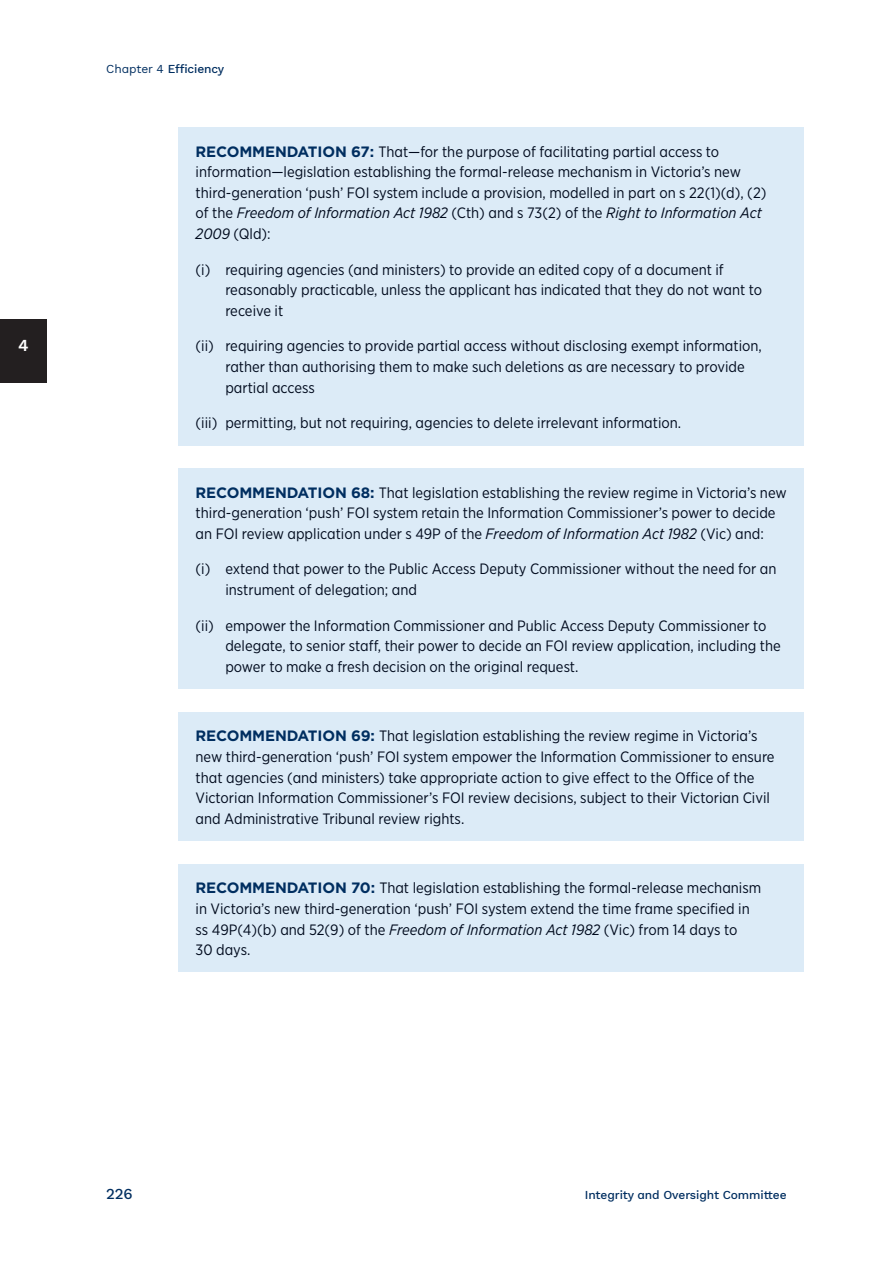
<style>
.page{position:relative;width:893px;height:1263px;background:#fff}
.page>*{position:absolute;margin:0;border:0;box-sizing:border-box;transform-origin:0 0}
.t1{font:600 16.5px "Work Sans";color:#fff}
.t2{font:15px/20.7px "Gotham Narrow";color:#000a1d}
.t3{font:700 15px "Gotham";letter-spacing:-.01em;color:#002e60}
.t4{font:500 15px "Work Sans";color:#002e60}
.t5{font:500 12px "Work Sans";letter-spacing:-.01em;color:#002e60}
.s1{font-weight:400}
.s2{font-family:"Gotham";font-weight:700;color:#002e60}
.s3{font-style:italic}
</style>
<div class="page">
<div style="left:0;top:319px;width:47px;height:64px;background:#231f20"></div>
<div style="left:179px;top:128px;width:625px;height:128px;background:#dcebf7"></div>
<div style="left:179px;top:256px;width:625px;height:66px;background:#dcebf7"></div>
<div style="left:179px;top:322px;width:625px;height:77px;background:#dcebf7"></div>
<div style="left:179px;top:399px;width:625px;height:46px;background:#dcebf7"></div>
<div style="left:179px;top:469px;width:625px;height:87px;background:#dcebf7"></div>
<div style="left:179px;top:556px;width:625px;height:45px;background:#dcebf7"></div>
<div style="left:179px;top:601px;width:625px;height:88px;background:#dcebf7"></div>
<div style="left:179px;top:712px;width:625px;height:129px;background:#dcebf7"></div>
<div style="left:179px;top:864px;width:625px;height:108px;background:#dcebf7"></div>
<p class="t1" style="left:18px;top:333px;width:12px">4</p>
<p class="t5" style="left:106px;top:60px;width:120px"><span class="s1">Chapter 4</span> Efficiency</p>
<p class="t2" style="left:196px;top:141px;width:572px;text-indent:155px"><span class="s2">67:</span> That—for the purpose of facilitating partial access to information—legislation establishing the formal‑release mechanism in Victoria’s new third‑generation ‘push’ FOI system include a provision, modelled in part on s 22(1)(d), (2) of the <span class="s3">Freedom of Information Act 1982</span> (Cth) and s 73(2) of the <span class="s3">Right to Information Act 2009</span> (Qld):</p>
<p class="t2" style="left:225px;top:259px;width:538px;text-indent:-30px">(i) requiring agencies (and ministers) to provide an edited copy of a document if reasonably practicable, unless the applicant has indicated that they do not want to receive it</p>
<p class="t2" style="left:225px;top:335px;width:538px;text-indent:-30px">(ii) requiring agencies to provide partial access without disclosing exempt information, rather than authorising them to make such deletions as are necessary to provide partial access</p>
<p class="t2" style="left:196px;top:412px;width:487px">(iii) permitting, but not requiring, agencies to delete irrelevant information.</p>
<p class="t3" style="left:196px;top:141px;width:23px">RECOMMENDATION</p>
<p class="t2" style="left:196px;top:482px;width:593px;text-indent:155px"><span class="s2">68:</span> That legislation establishing the review regime in Victoria’s new third‑generation ‘push’ FOI system retain the Information Commissioner’s power to decide an FOI review application under s 49P of the <span class="s3">Freedom of Information Act 1982</span> (Vic) and:</p>
<p class="t2" style="left:225px;top:558px;width:553px;text-indent:-30px">(i) extend that power to the Public Access Deputy Commissioner without the need for an instrument of delegation; and</p>
<p class="t2" style="left:225px;top:615px;width:557px;text-indent:-30px">(ii) empower the Information Commissioner and Public Access Deputy Commissioner to delegate, to senior staff, their power to decide an FOI review application, including the power to make a fresh decision on the original request.</p>
<p class="t3" style="left:196px;top:482px;width:23px">RECOMMENDATION</p>
<p class="t2" style="left:196px;top:725px;width:581px;text-indent:155px"><span class="s2">69:</span> That legislation establishing the review regime in Victoria’s new third‑generation ‘push’ FOI system empower the Information Commissioner to ensure that agencies (and ministers) take appropriate action to give effect to the Office of the Victorian Information Commissioner’s FOI review decisions, subject to their Victorian Civil and Administrative Tribunal review rights.</p>
<p class="t3" style="left:196px;top:726px;width:23px">RECOMMENDATION</p>
<p class="t2" style="left:196px;top:877px;width:567px;text-indent:155px"><span class="s2">70:</span> That legislation establishing the formal‑release mechanism in Victoria’s new third‑generation ‘push’ FOI system extend the time frame specified in ss 49P(4)(b) and 52(9) of the <span class="s3">Freedom of Information Act 1982</span> (Vic) from 14 days to<br>30 days.</p>
<p class="t3" style="left:196px;top:878px;width:23px">RECOMMENDATION</p>
<p class="t4" style="left:106px;top:1183px;width:28px">226</p>
<p class="t5" style="left:585px;top:1186px;width:203px">Integrity and Oversight Committee</p>
</div>
